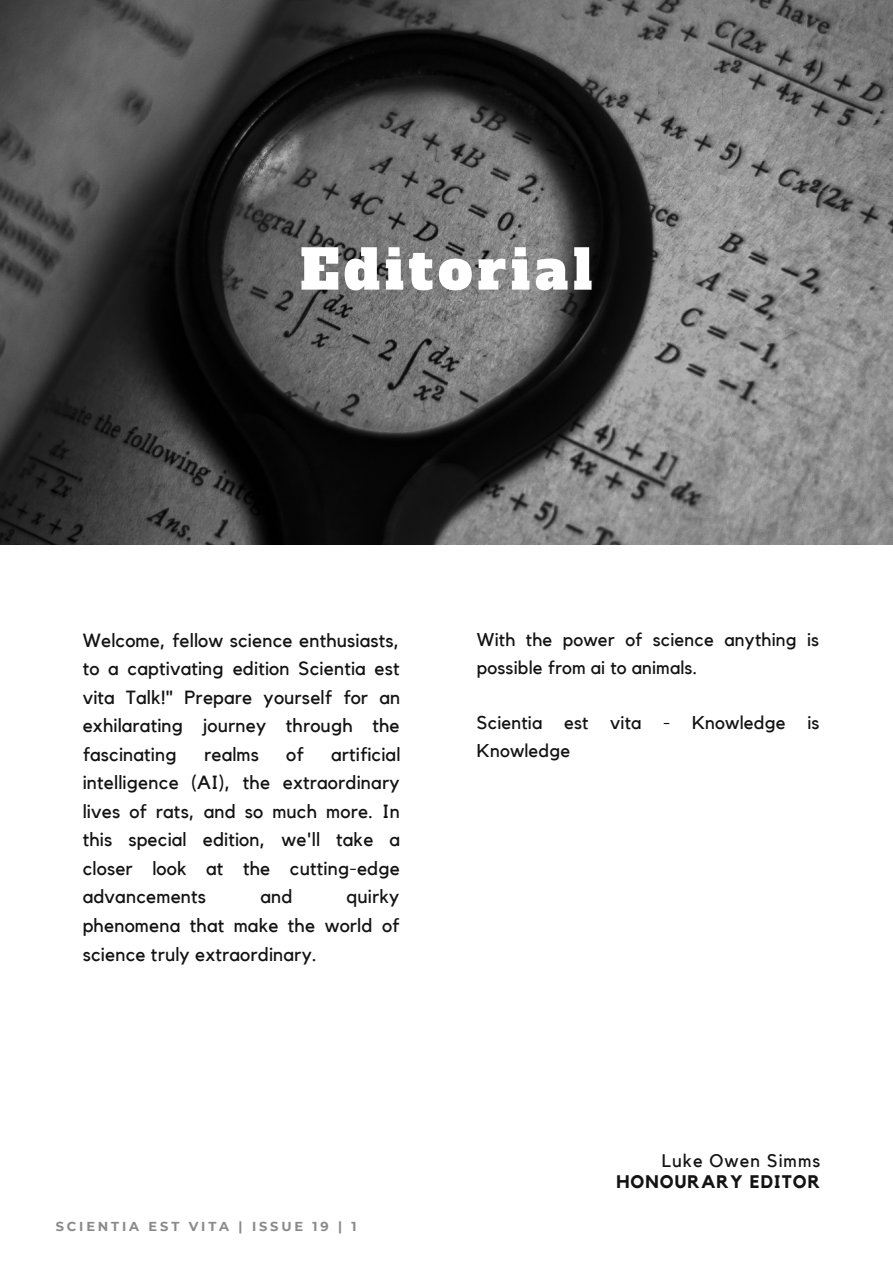
<style>
.page{position:relative;width:893px;height:1264px;background:#fff}
.page>*{position:absolute;margin:0;border:0;box-sizing:border-box;transform-origin:0 0}
.t1{font:54.45px "Alfa Slab One";letter-spacing:.09em;color:#fff}
.t2{font:19.05px/28.5px "Kollektif";letter-spacing:.01em;color:#131313;text-align:justify}
.t3{font:18.45px/27.8px "Kollektif";letter-spacing:.01em;color:#131313}
.t4{font:700 18.15px "Kollektif";letter-spacing:.06em;color:#131313}
.t5{font:18.15px "Kollektif";letter-spacing:.06em;color:#131313}
.t6{font:700 12.9px "Montserrat";letter-spacing:.22em;color:#8a8a8a}
</style>
<div class="page">
<img style="left:0;top:0;width:892px;height:544px">
<p class="t1" style="left:300px;top:233px;width:293px">Editorial</p>
<p class="t2" style="left:83px;top:626px;width:319px">Welcome, fellow science enthusiasts, to a captivating edition Scientia est vita Talk!" Prepare yourself for an exhilarating journey through the fascinating</p>
<p class="t2" style="left:83px;top:740px;width:319px;text-indent:248px">artificial intelligence (AI), the extraordinary lives of rats, and so much more. In this special edition, we'll take a closer look at the cutting-edge advancements</p>
<p class="t2" style="left:204px;top:740px;width:56px">realms</p>
<p class="t2" style="left:286px;top:740px;width:19px">of</p>
<p class="t2" style="left:83px;top:883px;width:318px;text-indent:264px">quirky phenomena that make the world of science truly extraordinary.</p>
<p class="t2" style="left:260px;top:883px;width:34px">and</p>
<p class="t6" style="left:56px;top:1218px;width:302px">SCIENTIA EST VITA | ISSUE 19 | 1</p>
<p class="t3" style="left:477px;top:626px;width:344px">With the power of science anything is possible from ai to animals.</p>
<p class="t3" style="left:477px;top:709px;width:344px">Scientia est vita - Knowledge is<br>Knowledge</p>
<p class="t5" style="left:661px;top:1152px;width:160px">Luke Owen Simms</p>
<p class="t4" style="left:616px;top:1173px;width:205px">HONOURARY EDITOR</p>
</div>
